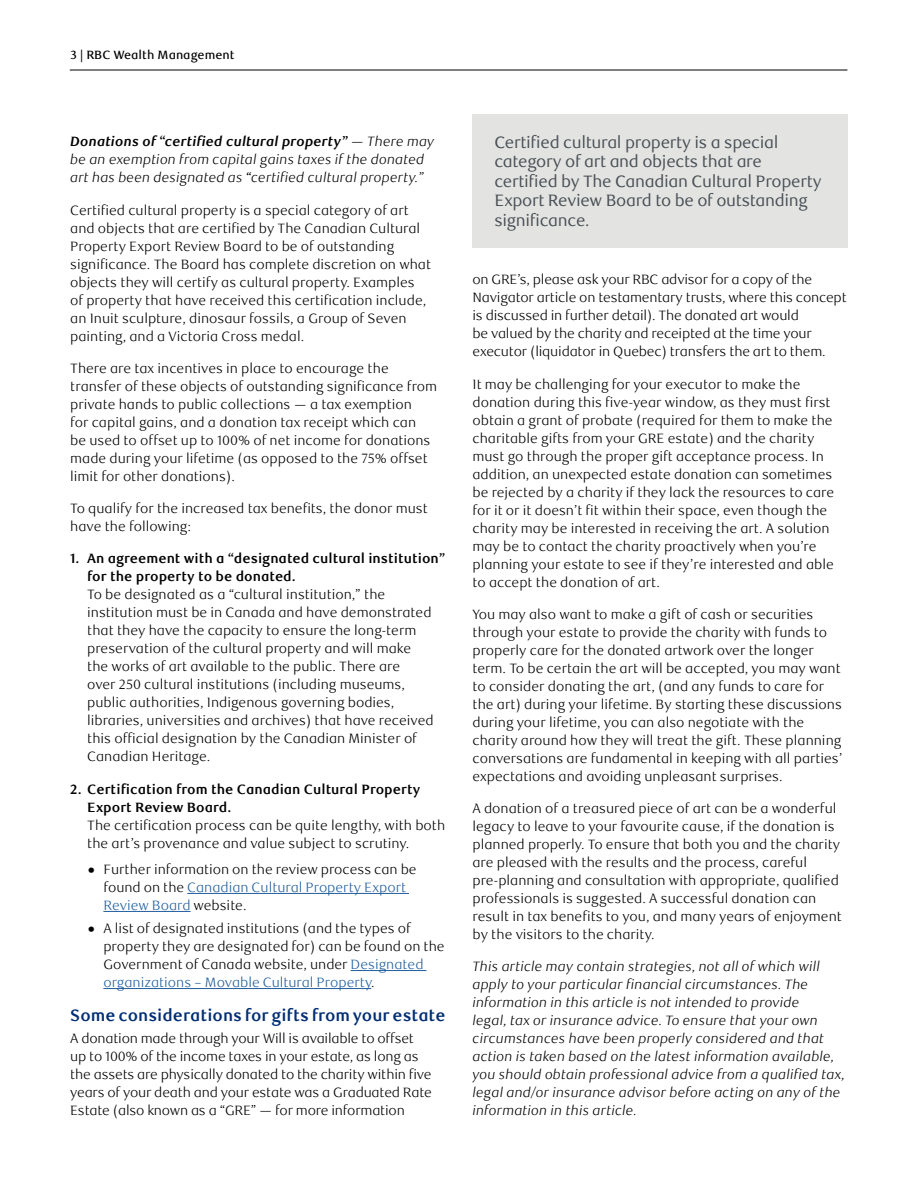
<style>
.page{position:relative;width:918px;height:1188px;background:#fff}
.page>*{position:absolute;margin:0;border:0;box-sizing:border-box;transform-origin:0 0}
.t1{font:16.5px/19.5px "RBC Text";letter-spacing:-.02em;color:#484f55}
._05_SUBHEAD_H2{font:700 16.5px "RBC Text";color:#002d74}
._04_BODY-COPY_P{font:300 13.5px/18px "RBC Text";color:#000}
._04_BODY-COPY_P-2{font:italic 300 13.5px/18px "RBC Text";color:#000}
.t2{font:700 13.5px/18px "RBC Text";color:#000}
.t3{font:500 12px "RBC Text";color:#000}
.s1{font-weight:700}
.s2{font-style:normal}
.s3{font-weight:400;font-size:24px}
.s4{color:#215e9e}
</style>
<div class="page">
<hr style="left:70px;top:70px;width:777px;height:1px;background:#000">
<hr style="left:187px;top:893px;width:222px;height:1px;background:#215e9e">
<hr style="left:103px;top:911px;width:88px;height:1px;background:#215e9e">
<hr style="left:351px;top:970px;width:75px;height:1px;background:#215e9e">
<hr style="left:103px;top:988px;width:268px;height:1px;background:#215e9e">
<div style="left:473px;top:114px;width:375px;height:134px;background:#e3e3e1"></div>
<p class="t3" style="left:71px;top:47px;width:165px">3 | RBC Wealth Management</p>
<p class="_04_BODY-COPY_P-2" style="left:70px;top:133px;width:366px"><span class="s1">Donations of “certified cultural property”</span> <span class="s2">—</span> There may be an exemption from capital gains taxes if the donated art has been designated as “certified cultural property.”</p>
<p class="_04_BODY-COPY_P" style="left:70px;top:201px;width:362px">Certified cultural property is a special category of art and objects that are certified by The Canadian Cultural Property Export Review Board to be of outstanding significance. The Board has complete discretion on what objects they will certify as cultural property. Examples of property that have received this certification include, an Inuit sculpture, dinosaur fossils, a Group of Seven painting, and a Victoria Cross medal.</p>
<p class="_04_BODY-COPY_P" style="left:70px;top:360px;width:369px">There are tax incentives in place to encourage the transfer of these objects of outstanding significance from private hands to public collections — a tax exemption<br>for capital gains, and a donation tax receipt which can<br>be used to offset up to 100% of net income for donations made during your lifetime (as opposed to the 75% offset limit for other donations).</p>
<p class="_04_BODY-COPY_P" style="left:70px;top:500px;width:359px">To qualify for the increased tax benefits, the donor must have the following:</p>
<p class="t2" style="left:87px;top:550px;width:360px;text-indent:-17px">1. An agreement with a “designated cultural institution” for the property to be donated.</p>
<p class="_04_BODY-COPY_P" style="left:87px;top:586px;width:348px">To be designated as a “cultural institution,” the institution must be in Canada and have demonstrated that they have the capacity to ensure the long-term preservation of the cultural property and will make the works of art available to the public. There are<br>over 250 cultural institutions (including museums, public authorities, Indigenous governing bodies, libraries, universities and archives) that have received this official designation by the Canadian Minister of Canadian Heritage.</p>
<p class="t2" style="left:87px;top:780px;width:335px;text-indent:-17px">2. Certification from the Canadian Cultural Property<br>Export Review Board.</p>
<p class="_04_BODY-COPY_P" style="left:87px;top:816px;width:360px">The certification process can be quite lengthy, with both the art’s provenance and value subject to scrutiny.</p>
<p class="_04_BODY-COPY_P" style="left:103px;top:861px;width:315px;text-indent:-16px"><span class="s3">•</span> Further information on the review process can be found on the <span class="s4">Canadian Cultural Property Export<br>Review Board</span> website.</p>
<p class="_04_BODY-COPY_P" style="left:103px;top:920px;width:343px;text-indent:-16px"><span class="s3">•</span> A list of designated institutions (and the types of property they are designated for) can be found on the Government of Canada website, under <span class="s4">Designated organizations − Movable Cultural Property</span>.</p>
<h2 class="_05_SUBHEAD_H2" style="left:70px;top:1005px;width:377px">Some considerations for gifts from your estate</h2>
<p class="_04_BODY-COPY_P" style="left:70px;top:1030px;width:363px">A donation made through your Will is available to offset up to 100% of the income taxes in your estate, as long as the assets are physically donated to the charity within five years of your death and your estate was a Graduated Rate Estate (also known as a “GRE” — for more information</p>
<p class="t1" style="left:494px;top:133px;width:329px">Certified cultural property is a special category of art and objects that are certified by The Canadian Cultural Property Export Review Board to be of outstanding significance.</p>
<p class="_04_BODY-COPY_P" style="left:472px;top:271px;width:376px">on GRE’s, please ask your RBC advisor for a copy of the Navigator article on testamentary trusts, where this concept is discussed in further detail). The donated art would<br>be valued by the charity and receipted at the time your executor (liquidator in Quebec) transfers the art to them.</p>
<p class="_04_BODY-COPY_P" style="left:472px;top:375px;width:363px">It may be challenging for your executor to make the donation during this five-year window, as they must first obtain a grant of probate (required for them to make the charitable gifts from your GRE estate) and the charity must go through the proper gift acceptance process. In addition, an unexpected estate donation can sometimes be rejected by a charity if they lack the resources to care for it or it doesn’t fit within their space, even though the charity may be interested in receiving the art. A solution may be to contact the charity proactively when you’re planning your estate to see if they’re interested and able to accept the donation of art.</p>
<p class="_04_BODY-COPY_P" style="left:472px;top:605px;width:371px">You may also want to make a gift of cash or securities through your estate to provide the charity with funds to properly care for the donated artwork over the longer term. To be certain the art will be accepted, you may want to consider donating the art, (and any funds to care for the art) during your lifetime. By starting these discussions during your lifetime, you can also negotiate with the charity around how they will treat the gift. These planning conversations are fundamental in keeping with all parties’ expectations and avoiding unpleasant surprises.</p>
<p class="_04_BODY-COPY_P" style="left:472px;top:800px;width:371px">A donation of a treasured piece of art can be a wonderful legacy to leave to your favourite cause, if the donation is planned properly. To ensure that both you and the charity are pleased with the results and the process, careful pre-planning and consultation with appropriate, qualified professionals is suggested. A successful donation can result in tax benefits to you, and many years of enjoyment by the visitors to the charity.</p>
<p class="_04_BODY-COPY_P-2" style="left:472px;top:958px;width:374px">This article may contain strategies, not all of which will apply to your particular financial circumstances. The information in this article is not intended to provide<br>legal, tax or insurance advice. To ensure that your own circumstances have been properly considered and that action is taken based on the latest information available, you should obtain professional advice from a qualified tax, legal and/or insurance advisor before acting on any of the information in this article.</p>
</div>
